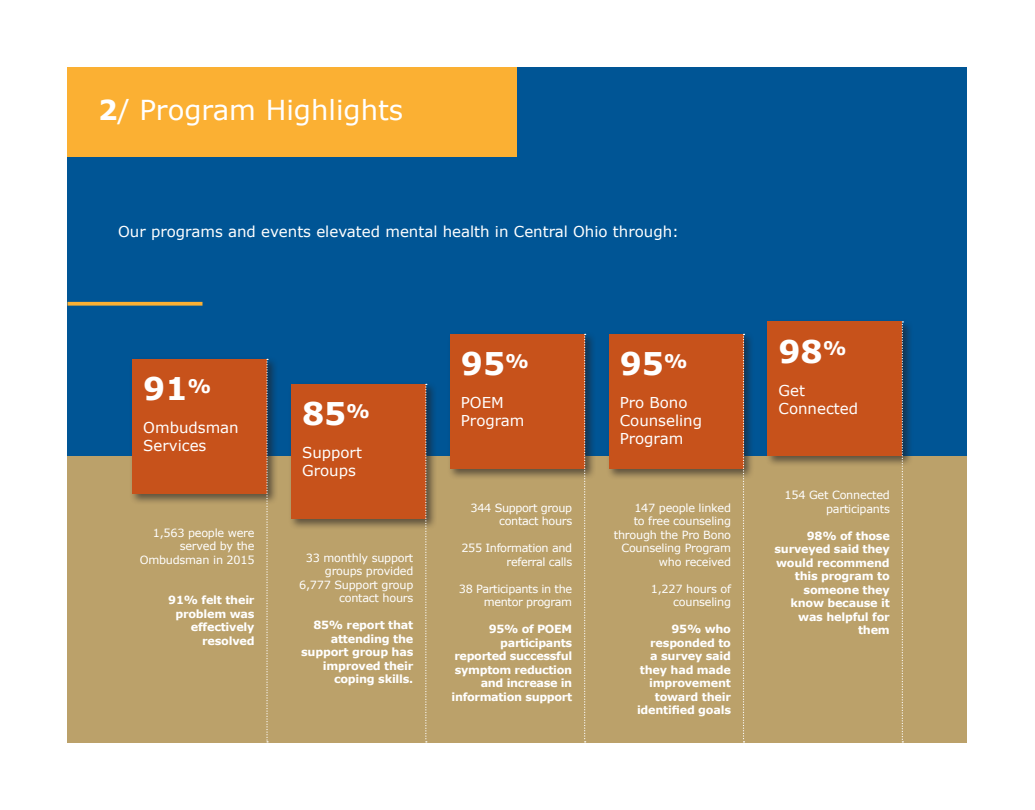
<style>
.page{position:relative;width:1035px;height:810px;background:#fff}
.page>*{position:absolute;margin:0;border:0;box-sizing:border-box;transform-origin:0 0}
.t1{font:700 31.25px "Verdana";letter-spacing:-.005em;color:#fff}
.t2{font:27.5px "Verdana";color:#fff}
.t3{font:15px/18px "Verdana";color:#fff}
.t4{font:700 11.25px/13.5px "Verdana";letter-spacing:-.02em;color:#fff;text-align:right}
.t5{font:11.25px/13.5px "Verdana";letter-spacing:-.02em;color:#fff;text-align:right}
.s1{font-weight:700}
</style>
<div class="page">
<div style="left:68px;top:68px;width:900px;height:674px;background:#005595"></div>
<div style="left:68px;top:456px;width:900px;height:286px;background:#bba16a"></div>
<div style="left:68px;top:68px;width:450px;height:90px;background:#fbb033"></div>
<svg style="left:68px;top:302px;width:134px;height:4px"></svg>
<div style="left:130px;top:356px;width:148px;height:149px;background:#231f20;opacity:.6"></div>
<div style="left:132px;top:359px;width:135px;height:135px;background:#c7521b"></div>
<div style="left:289px;top:381px;width:148px;height:149px;background:#231f20;opacity:.6"></div>
<div style="left:291px;top:384px;width:135px;height:135px;background:#c7521b"></div>
<div style="left:765px;top:319px;width:149px;height:149px;background:#231f20;opacity:.6"></div>
<div style="left:767px;top:321px;width:135px;height:135px;background:#c7521b"></div>
<div style="left:606px;top:331px;width:149px;height:149px;background:#231f20;opacity:.6"></div>
<div style="left:609px;top:334px;width:135px;height:135px;background:#c7521b"></div>
<div style="left:447px;top:331px;width:149px;height:149px;background:#231f20;opacity:.6"></div>
<div style="left:450px;top:334px;width:135px;height:135px;background:#c7521b"></div>
<svg style="left:266px;top:359px;width:2px;height:383px"></svg>
<svg style="left:425px;top:384px;width:2px;height:358px"></svg>
<svg style="left:902px;top:321px;width:1px;height:421px"></svg>
<svg style="left:743px;top:334px;width:2px;height:408px"></svg>
<svg style="left:584px;top:334px;width:2px;height:408px"></svg>
<p class="t2" style="left:98px;top:92px;width:307px"><span class="s1">2</span>/ Program Highlights</p>
<p class="t3" style="left:118px;top:222px;width:562px">Our programs and events elevated mental health in Central Ohio through:</p>
<p class="t1" style="left:143px;top:369px;width:69px">91<sup>%</sup></p>
<p class="t3" style="left:143px;top:418px;width:97px">Ombudsman<br>Services</p>
<p class="t5" style="left:140px;top:525px;width:116px">1,563 people were served by the<br>Ombudsman in 2015</p>
<p class="t4" style="left:168px;top:593px;width:88px">91% felt their problem was effectively resolved</p>
<p class="t1" style="left:302px;top:394px;width:69px">85<sup>%</sup></p>
<p class="t3" style="left:302px;top:443px;width:61px">Support</p>
<p class="t3" style="left:302px;top:461px;width:55px">Groups</p>
<p class="t5" style="left:299px;top:550px;width:116px">33 monthly support groups provided<br>6,777 Support group contact hours</p>
<p class="t4" style="left:301px;top:618px;width:114px">85% report that attending the support group has improved their coping skills.</p>
<p class="t1" style="left:461px;top:344px;width:69px">95<sup>%</sup></p>
<p class="t3" style="left:461px;top:393px;width:44px">POEM</p>
<p class="t3" style="left:461px;top:411px;width:65px">Program</p>
<p class="t5" style="left:471px;top:500px;width:103px">344 Support group contact hours</p>
<p class="t5" style="left:461px;top:541px;width:112px">255 Information and referral calls</p>
<p class="t5" style="left:459px;top:581px;width:115px">38 Participants in the mentor program</p>
<p class="t4" style="left:452px;top:622px;width:122px">95% of POEM participants reported successful symptom reduction and increase in information support</p>
<p class="t1" style="left:620px;top:344px;width:69px">95<sup>%</sup></p>
<p class="t3" style="left:620px;top:393px;width:84px">Pro Bono<br>Counseling<br>Program</p>
<p class="t5" style="left:614px;top:500px;width:119px">147 people linked<br>to free counseling through the Pro Bono<br>Counseling Program who received</p>
<p class="t5" style="left:651px;top:581px;width:82px">1,227 hours of counseling</p>
<p class="t4" style="left:637px;top:622px;width:96px">95% who responded to<br>a survey said they had made improvement toward their identified goals</p>
<p class="t1" style="left:779px;top:332px;width:69px">98<sup>%</sup></p>
<p class="t3" style="left:779px;top:381px;width:28px">Get</p>
<p class="t3" style="left:779px;top:399px;width:81px">Connected</p>
<p class="t5" style="left:785px;top:488px;width:107px">154 Get Connected participants</p>
<p class="t4" style="left:774px;top:528px;width:117px">98% of those surveyed said they would recommend this program to someone they know because it was helpful for them</p>
</div>
